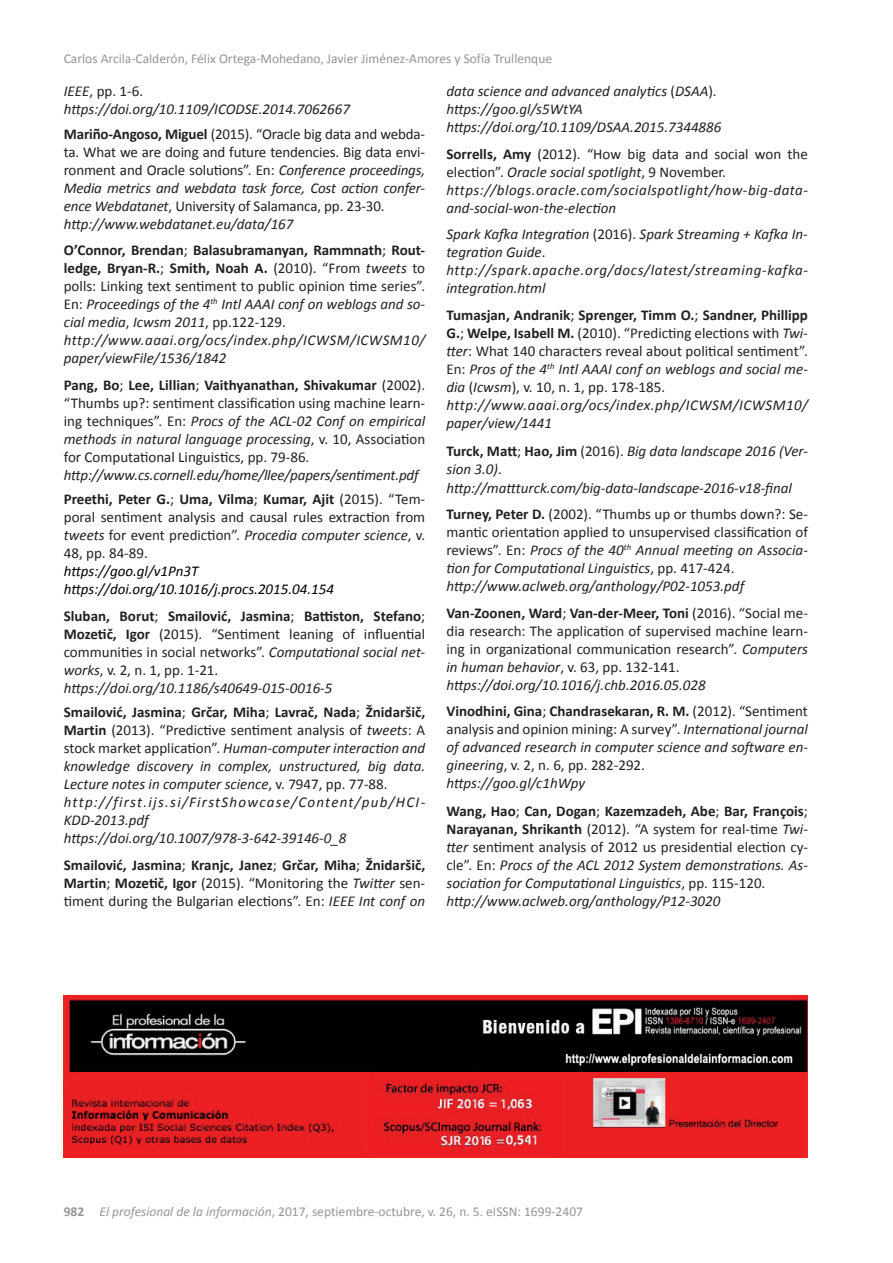
<style>
.page{position:relative;width:893px;height:1263px;background:#fff}
.page>*{position:absolute;margin:0;border:0;box-sizing:border-box;transform-origin:0 0}
.t1{font:italic 15px/18px "Calibri";color:#231f20}
.t2{font:15px/18px "Calibri";color:#231f20}
.t3{font:italic 15px/18px "Calibri";letter-spacing:.03em;color:#231f20}
.t4{font:700 15px/18px "Calibri";color:#231f20;text-align:justify}
.t5{font:italic 15px/18px "Calibri";color:#000001}
.t6{font:13.5px "Calibri";color:#939598}
.s1{font-style:normal}
.s2{font-weight:700}
.s3{font-style:italic}
.s4{font-weight:700;font-style:normal}
.s5{font-weight:400}
.s6{font-weight:400;font-style:italic}
</style>
<div class="page">
<img style="left:64px;top:996px;width:744px;height:162px">
<p class="t6" style="left:64px;top:50px;width:490px">Carlos Arcila-Calderón, Félix Ortega-Mohedano, Javier Jiménez-Amores y Sofía Trullenque</p>
<p class="t1" style="left:64px;top:82px;width:288px">IEEE<span class="s1">, pp. 1-6. </span>https://doi.org/10.1109/ICODSE.2014.7062667</p>
<p class="t2" style="left:64px;top:125px;width:363px"><span class="s2">Mariño-Angoso, Miguel</span> (2015). “Oracle big data and webda&shy;ta. What we are doing and future tendencies. Big data envi&shy;ronment and Oracle solutions”. En: <span class="s3">Conference proceedings, Media metrics and webdata task force, Cost action confer&shy;ence Webdatanet</span>, University of Salamanca, pp. 23-30. <span class="s3">http://www.webdatanet.eu/data/167</span></p>
<p class="t1" style="left:64px;top:241px;width:363px"><span class="s4">O’Connor, Brendan</span><span class="s1">;</span> <span class="s4">Balasubramanyan, Rammnath</span><span class="s1">;</span> <span class="s4">Rout&shy;ledge, Bryan-R.</span><span class="s1">;</span> <span class="s4">Smith, Noah A.</span> <span class="s1">(2010). “From</span> tweets <span class="s1">to polls: Linking text sentiment to public opinion time series”.<br>En:</span> Proceedings of the 4<sup>th</sup> Intl AAAI conf on weblogs and so&shy;cial media<span class="s1">,</span> Icwsm 2011<span class="s1">, pp.122-129. </span>http://www.aaai.org/ocs/index.php/ICWSM/ICWSM10/ paper/viewFile/1536/1842</p>
<p class="t2" style="left:64px;top:376px;width:363px;text-align:justify"><span class="s2">Pang, Bo</span>; <span class="s2">Lee, Lillian</span>; <span class="s2">Vaithyanathan, Shivakumar</span> (2002). “Thumbs up?: sentiment classification using machine learn&shy;ing techniques”. En: <span class="s3">Procs of the ACL-02 Conf on empirical methods in natural language processing</span>, v. 10, Association for Computational Linguistics, pp. 79-86.</p>
<p class="t1" style="left:64px;top:462px;width:363px;line-height:24.3px">http://www.cs.cornell.edu/home/llee/papers/sentiment.pdf<br><span class="s4">Preethi, Peter G.</span><span class="s1">;</span> <span class="s4">Uma, Vilma</span><span class="s1">;</span> <span class="s4">Kumar, Ajit</span> <span class="s1">(2015). “Tem-</span></p>
<p class="t2" style="left:64px;top:508px;width:363px;text-align:justify">poral sentiment analysis and causal rules extraction from <span class="s3">tweets</span> for event prediction”. <span class="s3">Procedia computer science</span>, v.<br>48, pp. 84-89.</p>
<p class="t5" style="left:64px;top:562px;width:272px">https://goo.gl/v1Pn3T https://doi.org/10.1016/j.procs.2015.04.154</p>
<p class="t2" style="left:64px;top:607px;width:363px"><span class="s2">Sluban, Borut</span>; <span class="s2">Smailović, Jasmina</span>; <span class="s2">Battiston, Stefano</span>; <span class="s2">Mozetič, Igor</span> (2015). “Sentiment leaning of influential communities in social networks”. <span class="s3">Computational social net&shy;works</span>, v. 2, n. 1, pp. 1-21. <span class="s3">https://doi.org/10.1186/s40649-015-0016-5</span></p>
<p class="t1" style="left:64px;top:702px;width:363px"><span class="s4">Smailović, Jasmina</span><span class="s1">;</span> <span class="s4">Grčar, Miha</span><span class="s1">;</span> <span class="s4">Lavrač, Nada</span><span class="s1">;</span> <span class="s4">Žnidaršič, Martin</span> <span class="s1">(2013). “Predictive sentiment analysis of</span> tweets<span class="s1">: A stock market application”.</span> Human-computer interaction and knowledge discovery in complex, unstructured, big data.<br>Lecture notes in computer science<span class="s1">, v. 7947, pp. 77-88. </span>http://first.ijs.si/FirstShowcase/Content/pub/HCI-KDD-2013.pdf https://doi.org/10.1007/978-3-642-39146-0_8</p>
<p class="t4" style="left:64px;top:855px;width:363px">Smailović, Jasmina<span class="s5">;</span> Kranjc, Janez<span class="s5">;</span> Grčar, Miha<span class="s5">;</span> Žnidaršič, Martin<span class="s5">;</span> Mozetič, Igor <span class="s5">(2015). “Monitoring the</span> <span class="s6">Twitter</span> <span class="s5">sen&shy;timent during the Bulgarian elections”. En:</span> <span class="s6">IEEE Int conf on</span></p>
<p class="t1" style="left:446px;top:82px;width:277px">data science and advanced analytics <span class="s1">(</span>DSAA<span class="s1">). </span>https://goo.gl/s5WtYA https://doi.org/10.1109/DSAA.2015.7344886</p>
<p class="t3" style="left:446px;top:144px;width:363px"><span class="s4">Sorrells, Amy</span> <span class="s1">(2012). “How big data and social won the election”.</span> Oracle social spotlight<span class="s1">, 9 November. </span>https://blogs.oracle.com/socialspotlight/how-big-data&shy;and-social-won-the-election</p>
<p class="t1" style="left:446px;top:225px;width:363px">Spark Kafka Integration <span class="s1">(2016).</span> Spark Streaming + Kafka In&shy;tegration Guide<span class="s1">. </span>http://spark.apache.org/docs/latest/streaming-kafka&shy;integration.html</p>
<p class="t1" style="left:446px;top:305px;width:363px"><span class="s4">Tumasjan, Andranik</span><span class="s1">;</span> <span class="s4">Sprenger, Timm O.</span><span class="s1">;</span> <span class="s4">Sandner, Phillipp G.</span><span class="s1">;</span> <span class="s4">Welpe, Isabell M.</span> <span class="s1">(2010). “Predicting elections with</span> Twi&shy;tter<span class="s1">: What 140 characters reveal about political sentiment”.<br>En:</span> Pros of the 4<sup>th</sup> Intl AAAI conf on weblogs and social me&shy;dia <span class="s1">(</span>Icwsm<span class="s1">), v. 10, n. 1, pp. 178-185. </span>http://www.aaai.org/ocs/index.php/ICWSM/ICWSM10/ paper/view/1441</p>
<p class="t1" style="left:446px;top:442px;width:363px"><span class="s4">Turck, Matt</span><span class="s1">;</span> <span class="s4">Hao, Jim</span> <span class="s1">(2016).</span> Big data landscape 2016 (Ver&shy;sion 3.0)<span class="s1">. </span>http://mattturck.com/big-data-landscape-2016-v18-final</p>
<p class="t2" style="left:446px;top:505px;width:363px"><span class="s2">Turney, Peter D.</span> (2002). “Thumbs up or thumbs down?: Se&shy;mantic orientation applied to unsupervised classification of reviews”. En: <span class="s3">Procs of the 40</span><sup>th</sup> <span class="s3">Annual meeting on Associa&shy;tion for Computational Linguistics</span>, pp. 417-424. <span class="s3">http://www.aclweb.org/anthology/P02-1053.pdf</span></p>
<p class="t2" style="left:446px;top:604px;width:363px"><span class="s2">Van-Zoonen, Ward</span>; <span class="s2">Van-der-Meer, Toni</span> (2016). “Social me&shy;dia research: The application of supervised machine learn&shy;ing in organizational communication research”. <span class="s3">Computers in human behavior</span>, v. 63, pp. 132-141. <span class="s3">https://doi.org/10.1016/j.chb.2016.05.028</span></p>
<p class="t1" style="left:446px;top:701px;width:363px"><span class="s4">Vinodhini, Gina</span><span class="s1">;</span> <span class="s4">Chandrasekaran, R. M.</span> <span class="s1">(2012). “Sentiment analysis and opinion mining: A survey”.</span> International journal of advanced research in computer science and software en&shy;gineering<span class="s1">, v. 2, n. 6, pp. 282-292.<br></span>https://goo.gl/c1hWpy</p>
<p class="t1" style="left:446px;top:801px;width:363px"><span class="s4">Wang, Hao</span><span class="s1">;</span> <span class="s4">Can, Dogan</span><span class="s1">;</span> <span class="s4">Kazemzadeh, Abe</span><span class="s1">;</span> <span class="s4">Bar, François</span><span class="s1">; </span><span class="s4">Narayanan, Shrikanth</span> <span class="s1">(2012). “A system for real-time</span> Twi&shy;tter <span class="s1">sentiment analysis of 2012 us presidential election cy&shy;cle”. En:</span> Procs of the ACL 2012 System demonstrations. As&shy;sociation for Computational Linguistics<span class="s1">, pp. 115-120. </span>http://www.aclweb.org/anthology/P12-3020</p>
<p class="t6" style="left:64px;top:1203px;width:521px"><span class="s2">982</span> <span class="s3">El profesional de la información</span>, 2017, septiembre-octubre, v. 26, n. 5. eISSN: 1699-2407</p>
</div>
